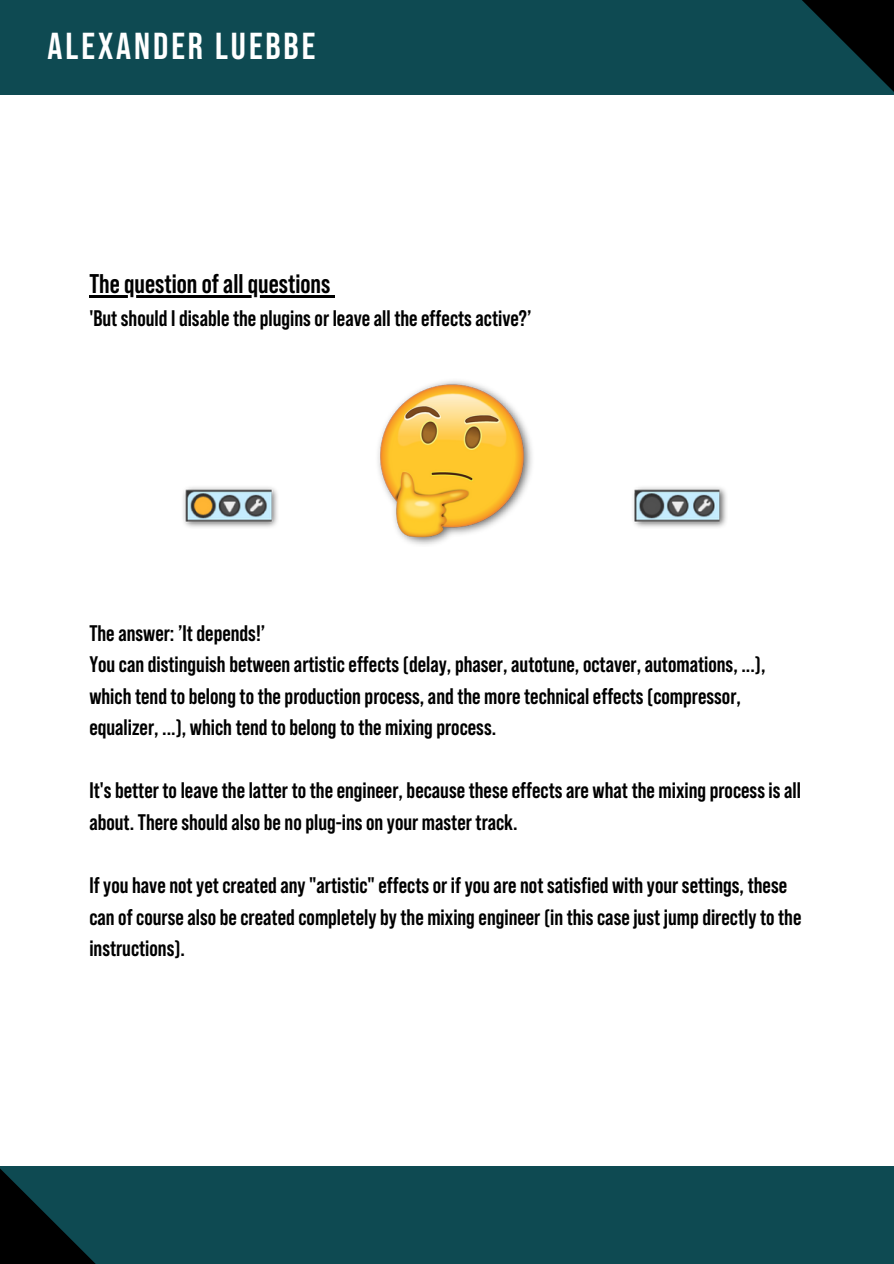
<style>
.page{position:relative;width:894px;height:1264px;background:#fff}
.page>*{position:absolute;margin:0;border:0;box-sizing:border-box;transform-origin:0 0}
.t1{font:700 37.5px "Bebas Neue Pro";letter-spacing:.08em;color:#fff}
.t2{font:700 27px "Bebas Neue Pro";color:#000}
.t3{font:700 22.5px/31.5px "Bebas Neue Pro";color:#000}
</style>
<div class="page">
<div style="left:0;top:1166px;width:893px;height:97px;background:#0e4a52"></div>
<div style="left:0;top:0;width:893px;height:95px;background:#0e4a52"></div>
<svg style="left:802px;top:0;width:91px;height:91px"></svg>
<svg style="left:0;top:1168px;width:95px;height:95px"></svg>
<hr style="left:89px;top:295px;width:241px;height:2px;background:#000">
<img style="left:378px;top:381px;width:154px;height:164px">
<img style="left:183px;top:487px;width:95px;height:40px">
<img style="left:633px;top:487px;width:94px;height:40px">
<p class="t1" style="left:48px;top:22px;width:269px">ALEXANDER LUEBBE</p>
<p class="t2" style="left:89px;top:266px;width:242px">The question of all questions</p>
<h1 class="t3" style="left:89px;top:301px;width:443px">'But should I disable the plugins or leave all the effects active?’</h1>
<p class="t3" style="left:89px;top:616px;width:177px">The answer: ’It depends!’</p>
<p class="t3" style="left:89px;top:647px;width:677px">You can distinguish between artistic effects (delay, phaser, autotune, octaver, automations, ...), which tend to belong to the production process, and the more technical effects (compressor, equalizer, ...), which tend to belong to the mixing process.</p>
<p class="t3" style="left:89px;top:773px;width:713px">It's better to leave the latter to the engineer, because these effects are what the mixing process is all about. There should also be no plug-ins on your master track.</p>
<p class="t3" style="left:89px;top:868px;width:713px">If you have not yet created any "artistic" effects or if you are not satisfied with your settings, these can of course also be created completely by the mixing engineer (in this case just jump directly to the instructions).</p>
</div>
